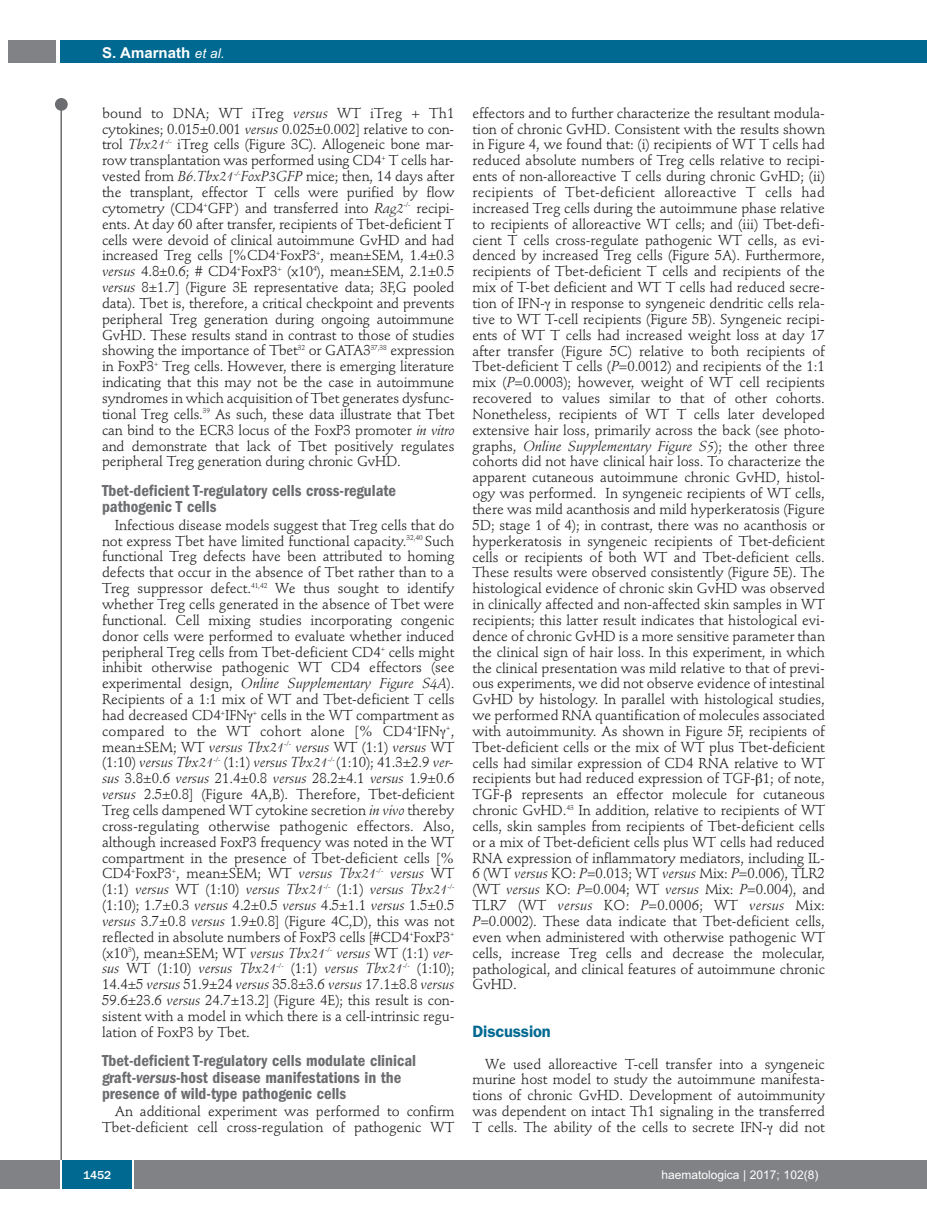
<style>
.page{position:relative;width:927px;height:1225px;background:#fff}
.page>*{position:absolute;margin:0;border:0;box-sizing:border-box;transform-origin:0 0}
.t1{font:600 condensed 16.5px/16.5px "Franklin Gothic";color:#6c6d70}
.t2{font:600 16.5px "Franklin Gothic";letter-spacing:-.01em;color:#006991}
.t3{font:700 15px "Arial";color:#fff}
.t4{font:14.25px/15.9px "Stempel Schneidler";letter-spacing:-.005em;color:#231f20;text-align:justify}
.t5{font:12px "Arial";color:#fff}
.t6{font:500 12px "Franklin Gothic";color:#fff}
.s1{font-weight:400;font-style:italic;font-size:13.5px}
.s2{font-style:italic}
</style>
<div class="page">
<div style="left:911px;top:40px;width:16px;height:22px;background:#006991"></div>
<div style="left:910px;top:1160px;width:17px;height:28px;background:#808285"></div>
<div style="left:55px;top:98px;width:13px;height:13px;background:#6c6d70;border-radius:50%"></div>
<hr style="left:60px;top:101px;width:2px;height:1061px;background:#6c6d70">
<div style="left:60px;top:40px;width:852px;height:22px;background:#006991"></div>
<div style="left:9px;top:40px;width:47px;height:22px;background:#808285"></div>
<div style="left:0;top:1160px;width:911px;height:28px;background:#808285"></div>
<div style="left:62px;top:1160px;width:71px;height:28px;background:#006991"></div>
<hr style="left:60px;top:1160px;width:2px;height:28px;background:#fff">
<svg style="left:133px;top:1160px;width:1px;height:28px"></svg>
<p class="t3" style="left:102px;top:44px;width:124px">S. Amarnath <span class="s1">et al.</span></p>
<p class="t4" style="left:102px;top:106px;width:354px">bound to DNA; WT iTreg <span class="s2">versus</span> WT iTreg + Th1 cytokines; 0.015±0.001 <span class="s2">versus</span> 0.025±0.002] relative to con&shy;trol <span class="s2">Tbx21</span><sup>-/-</sup> iTreg cells (Figure 3C). Allogeneic bone mar&shy;row transplantation was performed using CD4<sup>+</sup> T cells har&shy;vested from <span class="s2">B6.Tbx21</span><sup>-/-</sup><span class="s2">FoxP3GFP</span> mice; then, 14 days after the transplant, effector T cells were purified by flow cytometry (CD4<sup>+</sup>GFP<sup>-</sup>) and transferred into <span class="s2">Rag2</span><sup>-/-</sup> recipi&shy;ents. At day 60 after transfer, recipients of Tbet-deficient T cells were devoid of clinical autoimmune GvHD and had increased Treg cells [%CD4<sup>+</sup>FoxP3<sup>+</sup>, mean±SEM, 1.4±0.3 <span class="s2">versus</span> 4.8±0.6; # CD4<sup>+</sup>FoxP3<sup>+</sup> (x10<sup>4</sup>), mean±SEM, 2.1±0.5 <span class="s2">versus</span> 8±1.7] (Figure 3E representative data; 3F,G pooled data). Tbet is, therefore, a critical checkpoint and prevents peripheral Treg generation during ongoing autoimmune GvHD. These results stand in contrast to those of studies showing the importance of Tbet<sup>32</sup> or GATA3<sup>37,38</sup> expression in FoxP3<sup>+</sup> Treg cells. However, there is emerging literature indicating that this may not be the case in autoimmune syndromes in which acquisition of Tbet generates dysfunc&shy;tional Treg cells.<sup>39</sup> As such, these data illustrate that Tbet can bind to the ECR3 locus of the FoxP3 promoter <span class="s2">in vitro </span>and demonstrate that lack of Tbet positively regulates peripheral Treg generation during chronic GvHD.</p>
<p class="t1" style="left:102px;top:483px;width:296px">Tbet-deficient T-regulatory cells cross-regulate pathogenic T cells</p>
<p class="t4" style="left:102px;top:518px;width:354px;text-indent:13px">Infectious disease models suggest that Treg cells that do not express Tbet have limited functional capacity.<sup>32,40</sup> Such functional Treg defects have been attributed to homing defects that occur in the absence of Tbet rather than to a Treg suppressor defect.<sup>41,42</sup> We thus sought to identify whether Treg cells generated in the absence of Tbet were functional. Cell mixing studies incorporating congenic donor cells were performed to evaluate whether induced peripheral Treg cells from Tbet-deficient CD4<sup>+</sup> cells might inhibit otherwise pathogenic WT CD4 effectors (see experimental design, <span class="s2">Online Supplementary Figure S4A</span>).<br>Recipients of a 1:1 mix of WT and Tbet-deficient T cells had decreased CD4<sup>+</sup>IFN <sup>+</sup> cells in the WT compartment as compared to the WT cohort alone [% CD4<sup>+</sup>IFN <sup>+</sup>, mean±SEM; WT <span class="s2">versus Tbx21</span><sup>-/-</sup> <span class="s2">versus</span> WT (1:1) <span class="s2">versus</span> WT (1:10) <span class="s2">versus Tbx21</span><sup>-/-</sup> (1:1) <span class="s2">versus Tbx21</span><sup>-/-</sup> (1:10); 41.3±2.9 <span class="s2">ver&shy;sus</span> 3.8±0.6 <span class="s2">versus</span> 21.4±0.8 <span class="s2">versus</span> 28.2±4.1 <span class="s2">versus</span> 1.9±0.6 <span class="s2">versus</span> 2.5±0.8] (Figure 4A,B). Therefore, Tbet-deficient Treg cells dampened WT cytokine secretion <span class="s2">in vivo</span> thereby cross-regulating otherwise pathogenic effectors. Also, although increased FoxP3 frequency was noted in the WT compartment in the presence of Tbet-deficient cells [% CD4<sup>+</sup>FoxP3<sup>+</sup>, mean±SEM; WT <span class="s2">versus Tbx21</span><sup>-/-</sup> <span class="s2">versus</span> WT (1:1) <span class="s2">versus</span> WT (1:10) <span class="s2">versus Tbx21</span><sup>-/-</sup> (1:1) <span class="s2">versus Tbx21</span><sup>-/- </sup>(1:10); 1.7±0.3 <span class="s2">versus</span> 4.2±0.5 <span class="s2">versus</span> 4.5±1.1 <span class="s2">versus</span> 1.5±0.5 <span class="s2">versus</span> 3.7±0.8 <span class="s2">versus</span> 1.9±0.8] (Figure 4C,D), this was not reflected in absolute numbers of FoxP3 cells [#CD4<sup>+</sup>FoxP3<sup>+ </sup>(x10<sup>3</sup>), mean±SEM; WT <span class="s2">versus Tbx21</span><sup>-/-</sup> <span class="s2">versus</span> WT (1:1) <span class="s2">ver&shy;sus</span> WT (1:10) <span class="s2">versus Tbx21</span><sup>-/-</sup> (1:1) <span class="s2">versus Tbx21</span><sup>-/-</sup> (1:10); 14.4±5 <span class="s2">versus</span> 51.9±24 <span class="s2">versus</span> 35.8±3.6 <span class="s2">versus</span> 17.1±8.8 <span class="s2">versus </span>59.6±23.6 <span class="s2">versus</span> 24.7±13.2] (Figure 4E); this result is con&shy;sistent with a model in which there is a cell-intrinsic regu&shy;lation of FoxP3 by Tbet.</p>
<p class="t1" style="left:102px;top:1053px;width:316px">Tbet-deficient T-regulatory cells modulate clinical graft-<span class="s2">versus</span>-host disease manifestations in the presence of wild-type pathogenic cells</p>
<p class="t4" style="left:102px;top:1104px;width:354px;text-align:right">An additional experiment was performed to confirm<br>Tbet-deficient cell cross-regulation of pathogenic WT</p>
<p class="t4" style="left:472px;top:106px;width:354px">effectors and to further characterize the resultant modula&shy;tion of chronic GvHD. Consistent with the results shown in Figure 4, we found that: (i) recipients of WT T cells had reduced absolute numbers of Treg cells relative to recipi&shy;ents of non-alloreactive T cells during chronic GvHD; (ii) recipients of Tbet-deficient alloreactive T cells had increased Treg cells during the autoimmune phase relative to recipients of alloreactive WT cells; and (iii) Tbet-defi&shy;cient T cells cross-regulate pathogenic WT cells, as evi&shy;denced by increased Treg cells (Figure 5A). Furthermore, recipients of Tbet-deficient T cells and recipients of the mix of T-bet deficient and WT T cells had reduced secre&shy;tion of IFN- in response to syngeneic dendritic cells rela&shy;tive to WT T-cell recipients (Figure 5B). Syngeneic recipi&shy;ents of WT T cells had increased weight loss at day 17 after transfer (Figure 5C) relative to both recipients of Tbet-deficient T cells (<span class="s2">P</span>=0.0012) and recipients of the 1:1 mix (<span class="s2">P</span>=0.0003); however, weight of WT cell recipients recovered to values similar to that of other cohorts.<br>Nonetheless, recipients of WT T cells later developed extensive hair loss, primarily across the back (see photo&shy;graphs, <span class="s2">Online Supplementary Figure S5</span>); the other three cohorts did not have clinical hair loss. To characterize the apparent cutaneous autoimmune chronic GvHD, histol&shy;ogy was performed. In syngeneic recipients of WT cells, there was mild acanthosis and mild hyperkeratosis (Figure 5D; stage 1 of 4); in contrast, there was no acanthosis or hyperkeratosis in syngeneic recipients of Tbet-deficient cells or recipients of both WT and Tbet-deficient cells.<br>These results were observed consistently (Figure 5E). The histological evidence of chronic skin GvHD was observed in clinically affected and non-affected skin samples in WT recipients; this latter result indicates that histological evi&shy;dence of chronic GvHD is a more sensitive parameter than the clinical sign of hair loss. In this experiment, in which the clinical presentation was mild relative to that of previ&shy;ous experiments, we did not observe evidence of intestinal GvHD by histology. In parallel with histological studies, we performed RNA quantification of molecules associated with autoimmunity. As shown in Figure 5F, recipients of Tbet-deficient cells or the mix of WT plus Tbet-deficient cells had similar expression of CD4 RNA relative to WT recipients but had reduced expression of TGF- 1; of note, TGF- represents an effector molecule for cutaneous chronic GvHD.<sup>43</sup> In addition, relative to recipients of WT cells, skin samples from recipients of Tbet-deficient cells or a mix of Tbet-deficient cells plus WT cells had reduced RNA expression of inflammatory mediators, including IL-6 (WT <span class="s2">versus</span> KO: <span class="s2">P</span>=0.013; WT <span class="s2">versus</span> Mix: <span class="s2">P</span>=0.006), TLR2 (WT <span class="s2">versus</span> KO: <span class="s2">P</span>=0.004; WT <span class="s2">versus</span> Mix: <span class="s2">P</span>=0.004), and TLR7 (WT <span class="s2">versus</span> KO: <span class="s2">P</span>=0.0006; WT <span class="s2">versus</span> Mix:<br><span class="s2">P</span>=0.0002). These data indicate that Tbet-deficient cells, even when administered with otherwise pathogenic WT cells, increase Treg cells and decrease the molecular, pathological, and clinical features of autoimmune chronic GvHD.</p>
<p class="t2" style="left:472px;top:1025px;width:80px">Discussion</p>
<p class="t4" style="left:472px;top:1057px;width:354px;text-indent:13px">We used alloreactive T-cell transfer into a syngeneic murine host model to study the autoimmune manifesta&shy;tions of chronic GvHD. Development of autoimmunity was dependent on intact Th1 signaling in the transferred T cells. The ability of the cells to secrete IFN- did not</p>
<p class="t6" style="left:83px;top:1167px;width:30px">1452</p>
<p class="t5" style="left:661px;top:1167px;width:158px">haematologica | 2017; 102(8)</p>
</div>
